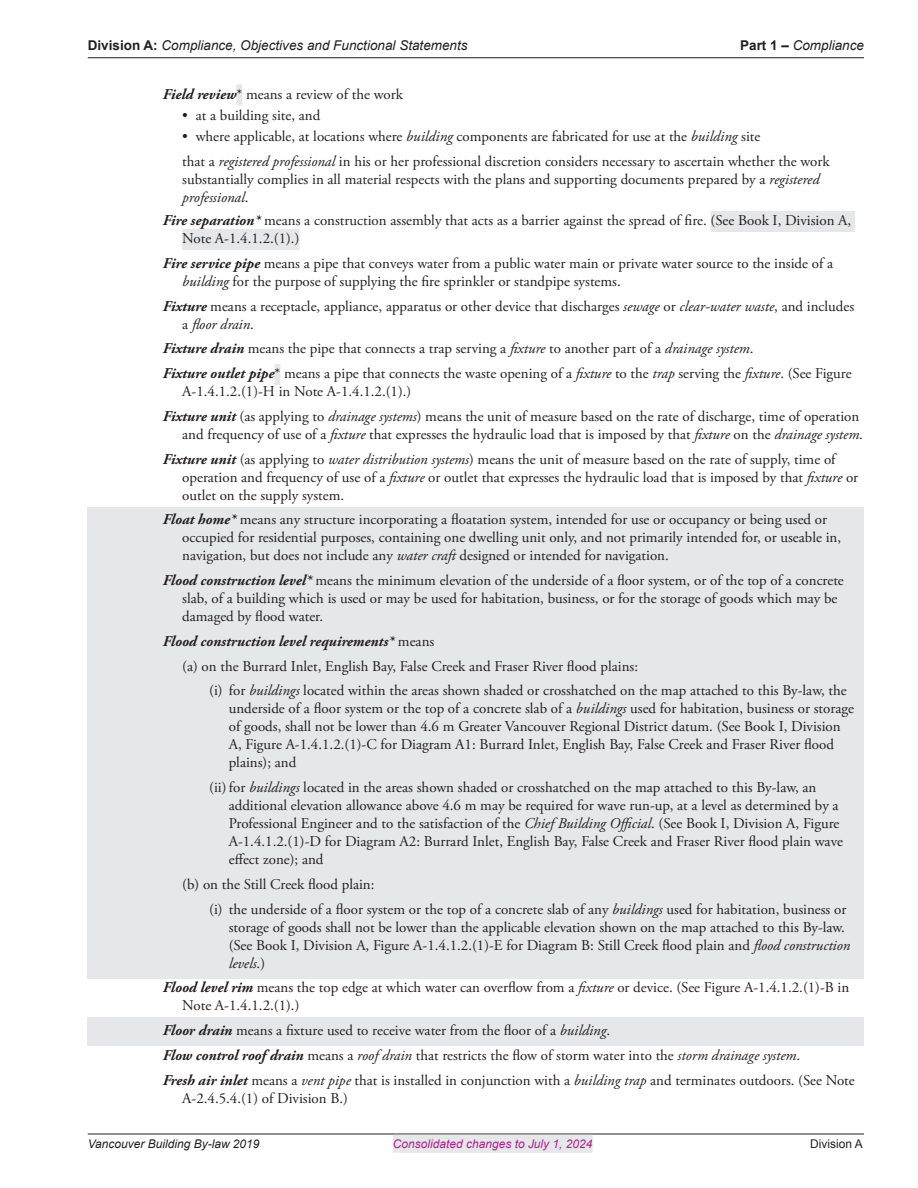
<style>
.page{position:relative;width:918px;height:1188px;background:#fff}
.page>*{position:absolute;margin:0;border:0;box-sizing:border-box;transform-origin:0 0}
.body_-_grey_box__COV{font:15px/18px "Adobe Garamond Pro";color:#231f20}
.body{font:15px/18px "Adobe Garamond Pro";color:#231f20}
.number_list_1{font:15px/18px "Adobe Garamond Pro";color:#231f20}
.body_-_grey_box__COV-2{font:italic 700 15px "Adobe Garamond Pro";color:#231f20}
.t1{font:italic 13.5px "Arial";color:#231f20}
.t2{font:italic 12px "Arial";color:#b41e8d}
.t3{font:italic 12px "Arial";color:#231f20}
.t4{font:12px "Arial";color:#231f20}
.s1{font-weight:700;font-style:normal}
.s2{font-weight:700;font-style:italic}
.s3{font-style:italic}
.s4{font-weight:400;font-style:normal}
</style>
<div class="page">
<hr style="left:88px;top:57px;width:776px;height:1px;background:#231f20">
<hr style="left:88px;top:1134px;width:776px;height:1px;background:#231f20">
<div style="left:393px;top:1135px;width:200px;height:18px;background:#e6e7e9"></div>
<div style="left:236px;top:84px;width:6px;height:21px;background:#e6e7e9"></div>
<div style="left:711px;top:211px;width:144px;height:21px;background:#e6e7e9"></div>
<div style="left:182px;top:229px;width:117px;height:21px;background:#e6e7e9"></div>
<div style="left:274px;top:364px;width:6px;height:21px;background:#e6e7e9"></div>
<div style="left:88px;top:507px;width:776px;height:64px;background:#e6e7e9"></div>
<div style="left:88px;top:568px;width:776px;height:64px;background:#e6e7e9"></div>
<div style="left:88px;top:628px;width:776px;height:29px;background:#e6e7e9"></div>
<div style="left:88px;top:653px;width:776px;height:29px;background:#e6e7e9"></div>
<div style="left:88px;top:678px;width:776px;height:100px;background:#e6e7e9"></div>
<div style="left:88px;top:775px;width:776px;height:100px;background:#e6e7e9"></div>
<div style="left:88px;top:871px;width:776px;height:29px;background:#e6e7e9"></div>
<div style="left:88px;top:896px;width:776px;height:83px;background:#e6e7e9"></div>
<div style="left:88px;top:1018px;width:776px;height:28px;background:#e6e7e9"></div>
<p class="t1" style="left:88px;top:37px;width:381px"><span class="s1">Division A:</span> Compliance, Objectives and Functional Statements</p>
<p class="t1" style="left:740px;top:37px;width:125px"><span class="s1">Part 1 –</span> Compliance</p>
<p class="body" style="left:163px;top:85px;width:242px"><span class="s2">Field review</span>* means a review of the work</p>
<p class="body" style="left:182px;top:107px;width:140px">• at a building site, and</p>
<p class="body" style="left:182px;top:128px;width:580px">• where applicable, at locations where <span class="s3">building</span> components are fabricated for use at the <span class="s3">building</span> site</p>
<p class="number_list_1" style="left:182px;top:153px;width:649px">that a <span class="s3">registered professional</span> in his or her professional discretion considers necessary to ascertain whether the work substantially complies in all material respects with the plans and supporting documents prepared by a <span class="s3">registered professional</span>.</p>
<p class="body" style="left:182px;top:212px;width:671px;text-indent:-20px"><span class="s2">Fire separation*</span> means a construction assembly that acts as a barrier against the spread of fire. (See Book I, Division A,<br>Note A-1.4.1.2.(1).)</p>
<p class="body" style="left:182px;top:255px;width:652px;text-indent:-20px"><span class="s2">Fire service pipe</span> means a pipe that conveys water from a public water main or private water source to the inside of a <span class="s3">building</span> for the purpose of supplying the fire sprinkler or standpipe systems.</p>
<p class="body" style="left:182px;top:297px;width:674px;text-indent:-20px"><span class="s2">Fixture</span> means a receptacle, appliance, apparatus or other device that discharges <span class="s3">sewage</span> or <span class="s3">clear-water waste</span>, and includes a <span class="s3">floor drain</span>.</p>
<p class="body" style="left:163px;top:340px;width:592px"><span class="s2">Fixture drain</span> means the pipe that connects a trap serving a <span class="s3">fixture</span> to another part of a <span class="s3">drainage system</span>.</p>
<p class="body" style="left:182px;top:365px;width:671px;text-indent:-20px"><span class="s2">Fixture outlet pipe</span>* means a pipe that connects the waste opening of a <span class="s3">fixture</span> to the <span class="s3">trap</span> serving the <span class="s3">fixture</span>. (See Figure<br>A-1.4.1.2.(1)-H in Note A-1.4.1.2.(1).)</p>
<p class="body" style="left:163px;top:408px;width:702px;text-align:right"><span class="s2">Fixture unit</span> (as applying to <span class="s3">drainage systems</span>) means the unit of measure based on the rate of discharge, time of operation and frequency of use of a <span class="s3">fixture</span> that expresses the hydraulic load that is imposed by that <span class="s3">fixture</span> on the <span class="s3">drainage system</span>.</p>
<p class="body" style="left:182px;top:450px;width:677px;text-indent:-20px"><span class="s2">Fixture unit</span> (as applying to <span class="s3">water distribution systems</span>) means the unit of measure based on the rate of supply, time of operation and frequency of use of a <span class="s3">fixture</span> or outlet that expresses the hydraulic load that is imposed by that <span class="s3">fixture</span> or outlet on the supply system.</p>
<p class="body_-_grey_box__COV" style="left:182px;top:511px;width:660px;text-indent:-20px"><span class="s2">Float home*</span> means any structure incorporating a floatation system, intended for use or occupancy or being used or occupied for residential purposes, containing one dwelling unit only, and not primarily intended for, or useable in, navigation, but does not include any <span class="s3">water craft</span> designed or intended for navigation.</p>
<p class="body_-_grey_box__COV" style="left:182px;top:572px;width:663px;text-indent:-20px"><span class="s2">Flood construction level*</span> means the minimum elevation of the underside of a floor system, or of the top of a concrete slab, of a building which is used or may be used for habitation, business, or for the storage of goods which may be damaged by flood water.</p>
<p class="body_-_grey_box__COV-2" style="left:163px;top:633px;width:273px">Flood construction level requirements* <span class="s4">means</span></p>
<p class="body_-_grey_box__COV" style="left:182px;top:657px;width:457px">(a) on the Burrard Inlet, English Bay, False Creek and Fraser River flood plains:</p>
<p class="body_-_grey_box__COV" style="left:229px;top:682px;width:627px;text-indent:-20px">(i) for <span class="s3">buildings</span> located within the areas shown shaded or crosshatched on the map attached to this By-law, the underside of a floor system or the top of a concrete slab of a <span class="s3">buildings</span> used for habitation, business or storage of goods, shall not be lower than 4.6 m Greater Vancouver Regional District datum. (See Book I, Division A, Figure A-1.4.1.2.(1)-C for Diagram A1: Burrard Inlet, English Bay, False Creek and Fraser River flood plains); and</p>
<p class="body_-_grey_box__COV" style="left:229px;top:779px;width:616px;text-indent:-20px">(ii)for <span class="s3">buildings</span> located in the areas shown shaded or crosshatched on the map attached to this By‑law, an additional elevation allowance above 4.6 m may be required for wave run-up, at a level as determined by a Professional Engineer and to the satisfaction of the <span class="s3">Chief Building Official</span>. (See Book I, Division A, Figure A-1.4.1.2.(1)-D for Diagram A2: Burrard Inlet, English Bay, False Creek and Fraser River flood plain wave effect zone); and</p>
<p class="body_-_grey_box__COV" style="left:182px;top:876px;width:194px">(b) on the Still Creek flood plain:</p>
<p class="body_-_grey_box__COV" style="left:229px;top:900px;width:623px;text-indent:-20px">(i) the underside of a floor system or the top of a concrete slab of any <span class="s3">buildings</span> used for habitation, business or storage of goods shall not be lower than the applicable elevation shown on the map attached to this By-law. (See Book I, Division A, Figure A-1.4.1.2.(1)-E for Diagram B: Still Creek flood plain and <span class="s3">flood construction levels</span>.)</p>
<p class="body" style="left:182px;top:979px;width:669px;text-indent:-20px"><span class="s2">Flood level rim</span> means the top edge at which water can overflow from a <span class="s3">fixture</span> or device. (See Figure A-1.4.1.2.(1)-B in<br>Note A-1.4.1.2.(1).)</p>
<p class="body_-_grey_box__COV" style="left:163px;top:1022px;width:449px"><span class="s2">Floor drain</span> means a fixture used to receive water from the floor of a <span class="s3">building</span>.</p>
<p class="body" style="left:163px;top:1047px;width:639px"><span class="s2">Flow control roof drain</span> means a <span class="s3">roof drain</span> that restricts the flow of storm water into the <span class="s3">storm drainage system</span>.</p>
<p class="body" style="left:182px;top:1071px;width:674px;text-indent:-20px"><span class="s2">Fresh air inlet</span> means a <span class="s3">vent pipe</span> that is installed in conjunction with a <span class="s3">building trap</span> and terminates outdoors. (See Note<br>A-2.4.5.4.(1) of Division B.)</p>
<p class="t3" style="left:88px;top:1136px;width:173px">Vancouver Building By-law 2019</p>
<p class="t2" style="left:393px;top:1136px;width:201px">Consolidated changes to July 1, 2024</p>
<p class="t4" style="left:810px;top:1135px;width:54px">Division A</p>
</div>
